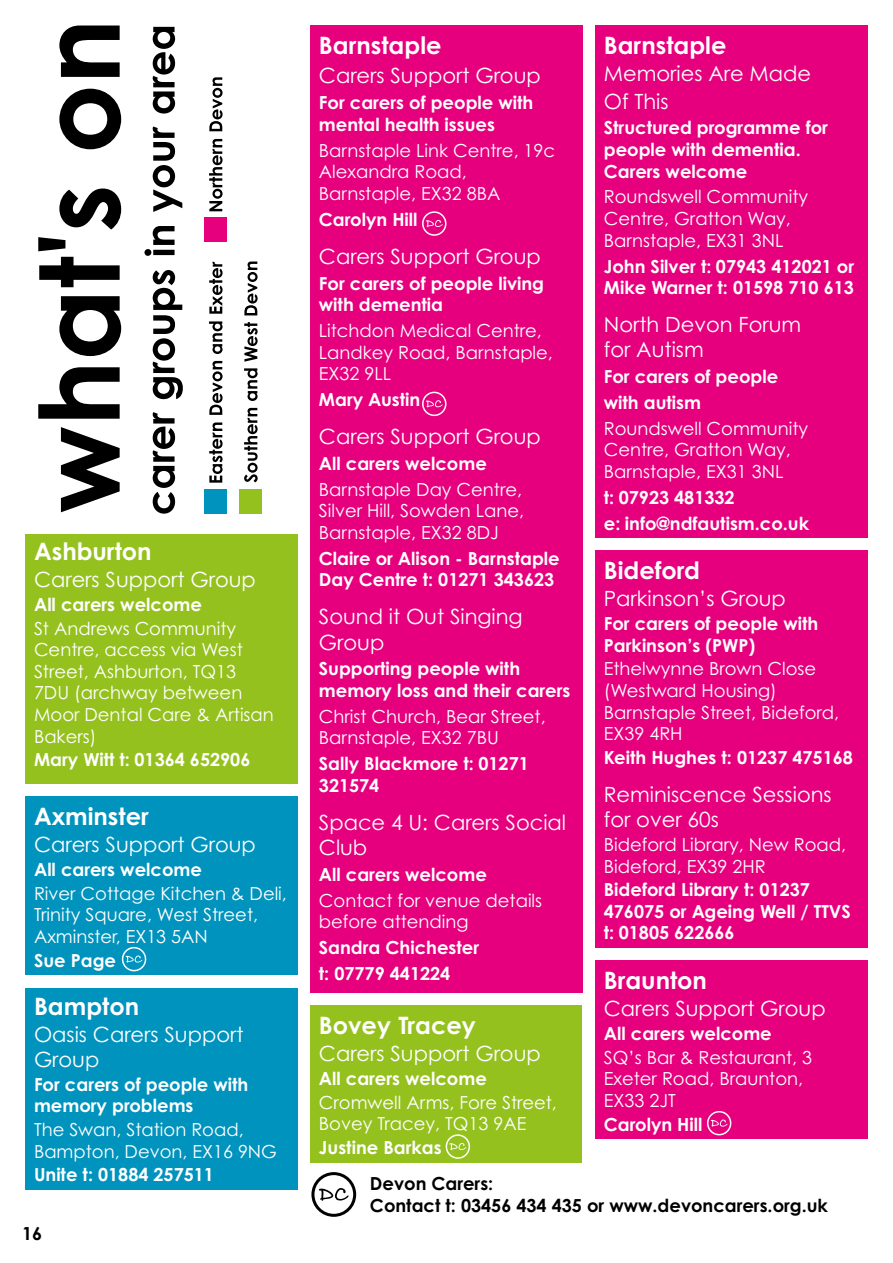
<style>
.page{position:relative;width:893px;height:1263px;background:#fff}
.page>*{position:absolute;margin:0;border:0;box-sizing:border-box;transform-origin:0 0}
.t1{font:700 24px "Century Gothic Pro";color:#fff}
.t2{font:21px/25.2px "Century Gothic Pro";color:#fff}
.t3{font:18px/21.6px "Century Gothic Pro";color:#fff}
.t4{font:700 18px/21.6px "Century Gothic Pro";color:#fff}
.t5{font:700 18px/21.6px "Century Gothic Pro";color:#000}
</style>
<div class="page">
<div style="left:26px;top:534px;width:272px;height:249px;background:#95c11f"></div>
<div style="left:26px;top:796px;width:272px;height:179px;background:#0093bd"></div>
<div style="left:26px;top:988px;width:272px;height:202px;background:#0093bd"></div>
<div style="left:310px;top:26px;width:273px;height:967px;background:#e6007d"></div>
<div style="left:595px;top:551px;width:272px;height:397px;background:#e6007d"></div>
<div style="left:310px;top:1005px;width:271px;height:157px;background:#95c11f"></div>
<div style="left:595px;top:960px;width:272px;height:179px;background:#e6007d"></div>
<svg style="left:38px;top:26px;width:83px;height:486px"></svg>
<svg style="left:144px;top:27px;width:39px;height:487px"></svg>
<div style="left:595px;top:26px;width:272px;height:512px;background:#e6007d"></div>
<div style="left:122px;top:947px;width:24px;height:24px;border:2px solid #fff;border-radius:50%"></div>
<svg style="left:126px;top:955px;width:16px;height:8px"></svg>
<div style="left:422px;top:211px;width:24px;height:25px;border:2px solid #fff;border-radius:50%"></div>
<svg style="left:426px;top:220px;width:17px;height:7px"></svg>
<div style="left:422px;top:392px;width:24px;height:24px;border:2px solid #fff;border-radius:50%"></div>
<svg style="left:426px;top:400px;width:17px;height:8px"></svg>
<div style="left:446px;top:1134px;width:24px;height:25px;border:2px solid #fff;border-radius:50%"></div>
<svg style="left:449px;top:1143px;width:17px;height:7px"></svg>
<div style="left:311px;top:1172px;width:45px;height:45px;border:3px solid #000;border-radius:50%"></div>
<svg style="left:319px;top:1188px;width:30px;height:13px"></svg>
<div style="left:707px;top:1111px;width:24px;height:24px;border:2px solid #fff;border-radius:50%"></div>
<svg style="left:711px;top:1119px;width:17px;height:8px"></svg>
<div style="left:205px;top:218px;width:22px;height:24px;background:#e6007d"></div>
<div style="left:240px;top:490px;width:22px;height:24px;background:#95c11f"></div>
<div style="left:205px;top:490px;width:22px;height:24px;background:#0093bd"></div>
<svg style="left:209px;top:261px;width:14px;height:222px"></svg>
<svg style="left:209px;top:77px;width:14px;height:134px"></svg>
<svg style="left:244px;top:261px;width:14px;height:221px"></svg>
<h1 class="t1" style="left:34px;top:536px;width:119px">Ashburton</h1>
<p class="t2" style="left:34px;top:567px;width:223px">Carers Support Group</p>
<p class="t4" style="left:34px;top:593px;width:169px">All carers welcome</p>
<p class="t3" style="left:34px;top:617px;width:241px">St Andrews Community<br>Centre, access via West<br>Street, Ashburton, TQ13<br>7DU (archway between<br>Moor Dental Care &amp; Artisan<br>Bakers)</p>
<p class="t4" style="left:34px;top:749px;width:218px">Mary Witt t: 01364 652906</p>
<h1 class="t1" style="left:34px;top:801px;width:116px">Axminster</h1>
<p class="t2" style="left:34px;top:832px;width:223px">Carers Support Group</p>
<p class="t4" style="left:34px;top:858px;width:169px">All carers welcome</p>
<p class="t3" style="left:34px;top:882px;width:254px">River Cottage Kitchen &amp; Deli,<br>Trinity Square, West Street,<br>Axminster, EX13 5AN</p>
<p class="t4" style="left:34px;top:949px;width:84px">Sue Page</p>
<h1 class="t1" style="left:34px;top:991px;width:107px">Bampton</h1>
<p class="t2" style="left:34px;top:1021px;width:211px">Oasis Carers Support<br>Group</p>
<p class="t4" style="left:34px;top:1073px;width:216px">For carers of people with memory problems</p>
<p class="t3" style="left:34px;top:1118px;width:244px">The Swan, Station Road,<br>Bampton, Devon, EX16 9NG</p>
<p class="t4" style="left:34px;top:1164px;width:182px">Unite t: 01884 257511</p>
<p class="t5" style="left:22px;top:1222px;width:22px">16</p>
<h1 class="t1" style="left:319px;top:30px;width:124px">Barnstaple</h1>
<p class="t2" style="left:319px;top:63px;width:223px">Carers Support Group</p>
<p class="t4" style="left:319px;top:91px;width:216px">For carers of people with mental health issues</p>
<p class="t3" style="left:319px;top:139px;width:238px">Barnstaple Link Centre, 19c<br>Alexandra Road,<br>Barnstaple, EX32 8BA</p>
<p class="t4" style="left:319px;top:208px;width:100px">Carolyn Hill</p>
<p class="t2" style="left:319px;top:243px;width:223px">Carers Support Group</p>
<p class="t4" style="left:319px;top:272px;width:227px">For carers of people living with dementia</p>
<p class="t3" style="left:319px;top:319px;width:235px">Litchdon Medical Centre,<br>Landkey Road, Barnstaple,<br>EX32 9LL</p>
<p class="t4" style="left:319px;top:388px;width:103px">Mary Austin</p>
<p class="t2" style="left:319px;top:424px;width:223px">Carers Support Group</p>
<p class="t4" style="left:319px;top:452px;width:169px">All carers welcome</p>
<p class="t3" style="left:319px;top:478px;width:207px">Barnstaple Day Centre,<br>Silver Hill, Sowden Lane,<br>Barnstaple, EX32 8DJ</p>
<p class="t4" style="left:319px;top:547px;width:242px">Claire or Alison - Barnstaple<br>Day Centre t: 01271 343623</p>
<p class="t2" style="left:319px;top:604px;width:205px">Sound it Out Singing<br>Group</p>
<p class="t4" style="left:319px;top:658px;width:253px">Supporting people with memory loss and their carers</p>
<p class="t3" style="left:319px;top:705px;width:228px">Christ Church, Bear Street,<br>Barnstaple, EX32 7BU</p>
<p class="t4" style="left:319px;top:753px;width:211px">Sally Blackmore t: 01271<br>321574</p>
<p class="t2" style="left:319px;top:809px;width:249px">Space 4 U: Carers Social<br>Club</p>
<p class="t4" style="left:319px;top:863px;width:169px">All carers welcome</p>
<p class="t3" style="left:319px;top:889px;width:225px">Contact for venue details before attending</p>
<p class="t4" style="left:319px;top:934px;width:162px;line-height:25.8px">Sandra Chichester t: 07779 441224</p>
<h1 class="t1" style="left:319px;top:1010px;width:158px">Bovey Tracey</h1>
<p class="t2" style="left:319px;top:1041px;width:223px">Carers Support Group</p>
<p class="t4" style="left:319px;top:1067px;width:169px">All carers welcome</p>
<p class="t3" style="left:319px;top:1091px;width:240px">Cromwell Arms, Fore Street,<br>Bovey Tracey, TQ13 9AE</p>
<p class="t4" style="left:319px;top:1136px;width:124px">Justine Barkas</p>
<h1 class="t1" style="left:604px;top:30px;width:124px">Barnstaple</h1>
<p class="t2" style="left:604px;top:60px;width:209px;line-height:27.3px">Memories Are Made<br>Of This</p>
<p class="t4" style="left:604px;top:117px;width:226px">Structured programme for people with dementia.<br>Carers welcome</p>
<p class="t3" style="left:604px;top:186px;width:206px">Roundswell Community<br>Centre, Gratton Way,<br>Barnstaple, EX31 3NL</p>
<p class="t4" style="left:604px;top:255px;width:252px">John Silver t: 07943 412021 or<br>Mike Warner t: 01598 710 613</p>
<p class="t2" style="left:604px;top:312px;width:199px">North Devon Forum for Autism</p>
<p class="t4" style="left:604px;top:363px;width:176px;line-height:25.8px">For carers of people with autism</p>
<p class="t3" style="left:604px;top:417px;width:206px">Roundswell Community<br>Centre, Gratton Way,<br>Barnstaple, EX31 3NL</p>
<p class="t4" style="left:604px;top:484px;width:207px;line-height:25.8px">t: 07923 481332<br>e: info@ndfautism.co.uk</p>
<h1 class="t1" style="left:604px;top:555px;width:98px">Bideford</h1>
<p class="t2" style="left:604px;top:586px;width:184px">Parkinson’s Group</p>
<p class="t4" style="left:604px;top:612px;width:216px">For carers of people with<br>Parkinson’s (PWP)</p>
<p class="t3" style="left:604px;top:658px;width:237px">Ethelwynne Brown Close (Westward Housing)<br>Barnstaple Street, Bideford,<br>EX39 4RH</p>
<p class="t4" style="left:604px;top:746px;width:251px">Keith Hughes t: 01237 475168</p>
<p class="t2" style="left:604px;top:781px;width:229px">Reminiscence Sessions for over 60s</p>
<p class="t3" style="left:604px;top:833px;width:244px">Bideford Library, New Road,<br>Bideford, EX39 2HR</p>
<p class="t4" style="left:604px;top:878px;width:249px">Bideford Library t: 01237<br>476075 or Ageing Well / TTVS t: 01805 622666</p>
<h1 class="t1" style="left:604px;top:965px;width:105px">Braunton</h1>
<p class="t2" style="left:604px;top:996px;width:223px">Carers Support Group</p>
<p class="t4" style="left:604px;top:1022px;width:169px">All carers welcome</p>
<p class="t3" style="left:604px;top:1046px;width:210px">SQ’s Bar &amp; Restaurant, 3<br>Exeter Road, Braunton,<br>EX33 2JT</p>
<p class="t4" style="left:604px;top:1113px;width:100px">Carolyn Hill</p>
<p class="t5" style="left:370px;top:1172px;width:459px">Devon Carers:<br>Contact t: 03456 434 435 or www.devoncarers.org.uk</p>
</div>
